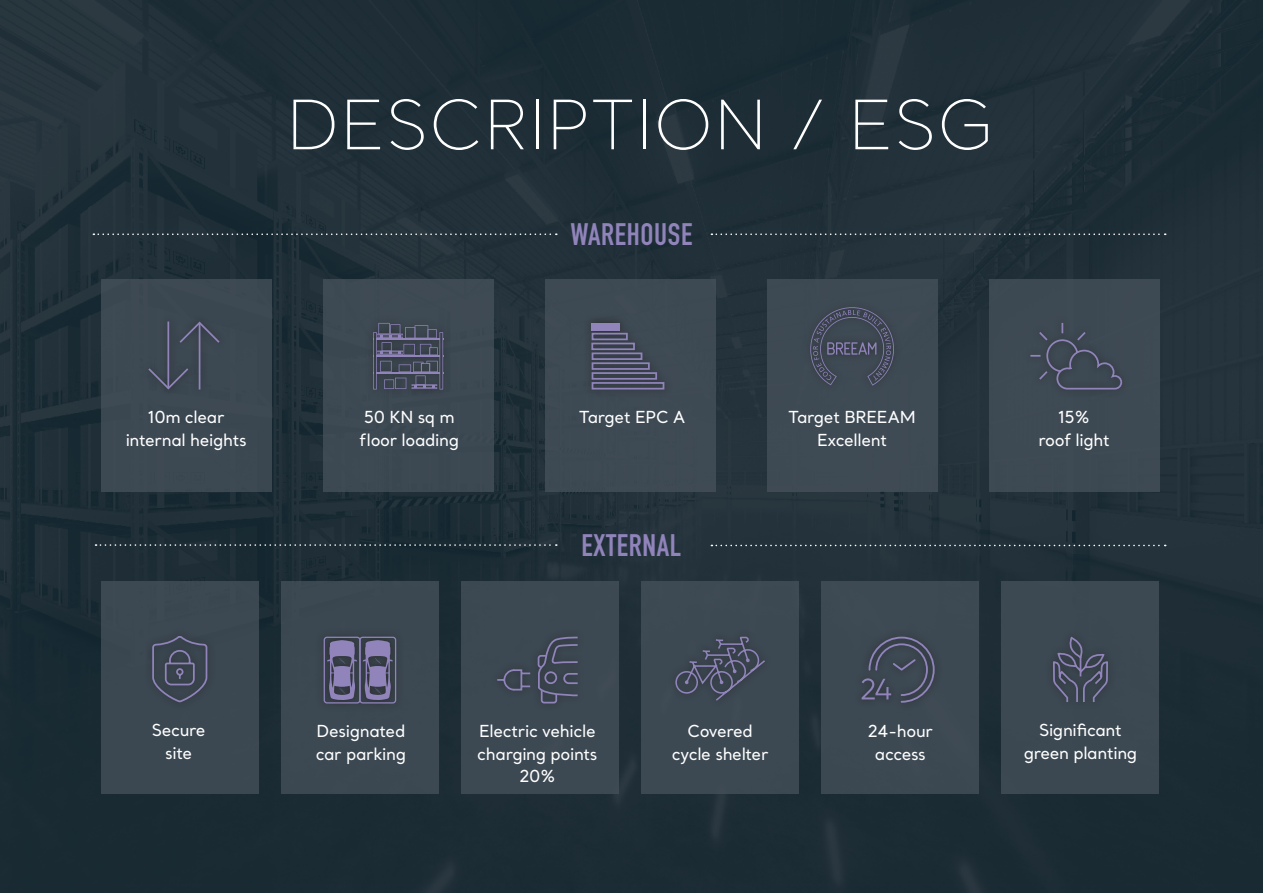
<style>
.page{position:relative;width:1263px;height:893px;background:#fff}
.page>*{position:absolute;margin:0;border:0;box-sizing:border-box;transform-origin:0 0}
.t1{font:200 67.5px "Santral";color:#fff}
.t2{font:700 30.6px "DIN Condensed";letter-spacing:.02em;color:#9084bb}
.t3{font:500 16.5px/22.5px "Santral";letter-spacing:-.02em;color:#fff;text-align:center}
</style>
<div class="page">
<img style="left:0;top:0;width:1263px;height:893px">
<div style="left:323px;top:279px;width:170px;height:213px;background:#3d4952"></div>
<div style="left:545px;top:279px;width:170px;height:213px;background:#3e4953"></div>
<div style="left:767px;top:279px;width:170px;height:213px;background:#3e4a53"></div>
<div style="left:989px;top:279px;width:170px;height:213px;background:#3d4952"></div>
<div style="left:641px;top:581px;width:158px;height:213px;background:#3c4852"></div>
<div style="left:461px;top:581px;width:158px;height:213px;background:#3c4852"></div>
<div style="left:281px;top:581px;width:158px;height:213px;background:#3c4851"></div>
<div style="left:101px;top:581px;width:157px;height:213px;background:#3b4751"></div>
<div style="left:315px;top:628px;width:89px;height:83px;background:#231f20;opacity:.75"></div>
<svg style="left:324px;top:637px;width:72px;height:66px"></svg>
<svg style="left:711px;top:233px;width:455px;height:2px"></svg>
<svg style="left:93px;top:233px;width:464px;height:2px"></svg>
<svg style="left:96px;top:544px;width:461px;height:2px"></svg>
<svg style="left:152px;top:636px;width:56px;height:67px"></svg>
<hr style="left:373px;top:332px;width:4px;height:58px;background:#646484">
<svg style="left:373px;top:323px;width:71px;height:66px"></svg>
<svg style="left:497px;top:636px;width:81px;height:68px"></svg>
<svg style="left:675px;top:307px;width:491px;height:586px"></svg>
<div style="left:591px;top:323px;width:29px;height:7px;background:#9084bb"></div>
<div style="left:592px;top:333px;width:36px;height:7px;border:2px solid #9084bb"></div>
<div style="left:591px;top:343px;width:44px;height:7px;border:2px solid #9084bb"></div>
<div style="left:592px;top:352px;width:50px;height:8px;border:2px solid #9084bb"></div>
<div style="left:592px;top:362px;width:58px;height:8px;border:2px solid #9084bb"></div>
<div style="left:592px;top:372px;width:65px;height:8px;border:2px solid #9084bb"></div>
<div style="left:592px;top:382px;width:72px;height:8px;border:2px solid #9084bb"></div>
<div style="left:101px;top:279px;width:170px;height:213px;background:#3c4852"></div>
<hr style="left:167px;top:322px;width:2px;height:66px;background:#9084bb">
<svg style="left:148px;top:366px;width:24px;height:24px"></svg>
<hr style="left:199px;top:323px;width:1px;height:67px;background:#9084bb">
<svg style="left:179px;top:321px;width:41px;height:24px"></svg>
<h1 class="t1" style="left:286px;top:82px;width:710px">DESCRIPTION / ESG</h1>
<h2 class="t2" style="left:570px;top:214px;width:123px">WAREHOUSE</h2>
<p class="t3" style="left:148px;top:406px;width:78px">10m clear</p>
<p class="t3" style="left:579px;top:406px;width:108px">Target EPC A</p>
<p class="t3" style="left:126px;top:428px;width:122px">internal heights</p>
<p class="t3" style="left:359px;top:406px;width:101px;text-align:left">50 KN sq m floor loading</p>
<h2 class="t2" style="left:581px;top:525px;width:101px">EXTERNAL</h2>
<p class="t3" style="left:788px;top:406px;width:129px">Target BREEAM<br>Excellent</p>
<p class="t3" style="left:1038px;top:406px;width:73px">15%<br>roof light</p>
<p class="t3" style="left:152px;top:719px;width:55px">Secure site</p>
<p class="t3" style="left:316px;top:719px;width:92px;text-align:left">Designated car parking</p>
<p class="t3" style="left:1024px;top:719px;width:115px">Significant green planting</p>
<p class="t3" style="left:477px;top:719px;width:122px">Electric vehicle charging points<br>20%</p>
<p class="t3" style="left:868px;top:719px;width:67px">24-hour access</p>
<p class="t3" style="left:672px;top:719px;width:98px">Covered cycle shelter</p>
</div>
